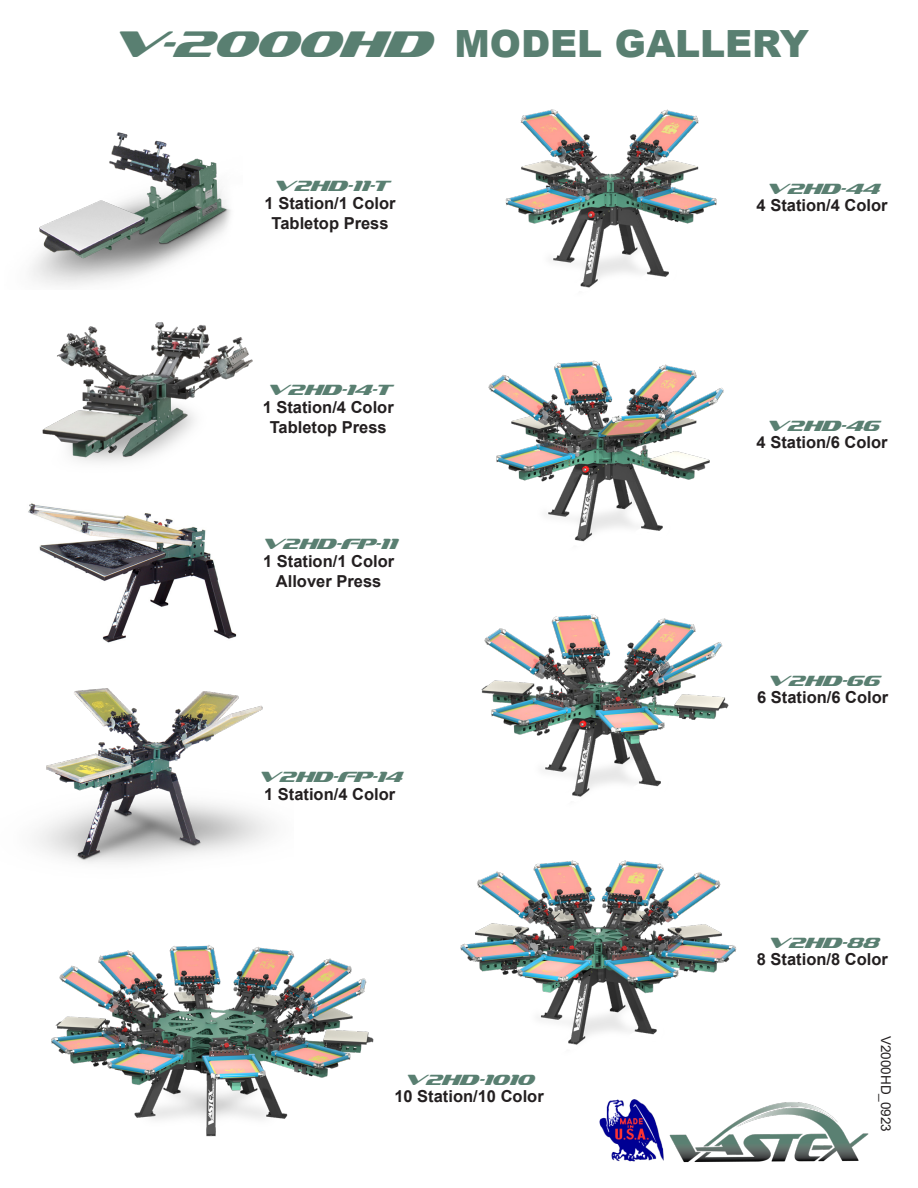
<style>
.page{position:relative;width:918px;height:1188px;background:#fff}
.page>*{position:absolute;margin:0;border:0;box-sizing:border-box;transform-origin:0 0}
.t1{font:900 37.5px "Arial";color:#597f71}
.t2{font:700 16.5px "Arial";color:#231f20}
.t3{font:italic 15px "Sofachrome Rg";color:#597f71}
.t4{font:13.5px "Arial";color:#231f20}
.s1{font-family:"Sofachrome Rg";font-weight:400;font-style:italic}
</style>
<div class="page">
<img style="left:599px;top:1100px;width:58px;height:61px">
<img style="left:31px;top:132px;width:200px;height:154px">
<img style="left:42px;top:322px;width:211px;height:140px">
<img style="left:28px;top:503px;width:209px;height:140px">
<img style="left:37px;top:688px;width:235px;height:175px">
<img style="left:505px;top:109px;width:212px;height:179px">
<img style="left:488px;top:360px;width:236px;height:182px">
<img style="left:460px;top:860px;width:277px;height:185px">
<img style="left:51px;top:945px;width:323px;height:192px">
<img style="left:481px;top:614px;width:248px;height:183px">
<img style="left:657px;top:1102px;width:212px;height:61px">
<p class="t1" style="left:109px;top:17px;width:702px"><span class="s1">V-2000HD</span> MODEL GALLERY</p>
<p class="t3" style="left:272px;top:177px;width:117px">V2hd-11-t</p>
<p class="t2" style="left:265px;top:192px;width:133px">1 Station/1 Color</p>
<p class="t2" style="left:272px;top:212px;width:119px">Tabletop Press</p>
<p class="t3" style="left:266px;top:381px;width:126px">V2hd-14-t</p>
<p class="t2" style="left:263px;top:396px;width:133px">1 Station/4 Color</p>
<p class="t2" style="left:270px;top:416px;width:119px">Tabletop Press</p>
<p class="t3" style="left:261px;top:535px;width:137px">V2hd-fp-11</p>
<p class="t2" style="left:263px;top:550px;width:133px">1 Station/1 Color</p>
<p class="t2" style="left:276px;top:570px;width:107px">Allover Press</p>
<p class="t3" style="left:257px;top:767px;width:145px">V2hd-fp-14</p>
<p class="t2" style="left:264px;top:783px;width:133px">1 Station/4 Color</p>
<p class="t3" style="left:403px;top:1070px;width:131px">V2hd-1010</p>
<p class="t2" style="left:394px;top:1084px;width:151px">10 Station/10 Color</p>
<p class="t3" style="left:765px;top:179px;width:115px">V2hd-44</p>
<p class="t2" style="left:757px;top:193px;width:133px">4 Station/4 Color</p>
<p class="t3" style="left:765px;top:416px;width:114px">V2hd-46</p>
<p class="t2" style="left:757px;top:430px;width:133px">4 Station/6 Color</p>
<p class="t3" style="left:766px;top:671px;width:114px">V2hd-66</p>
<p class="t2" style="left:757px;top:685px;width:133px">6 Station/6 Color</p>
<p class="t3" style="left:766px;top:934px;width:113px">V2hd-88</p>
<p class="t2" style="left:757px;top:948px;width:133px">8 Station/8 Color</p>
<p class="t4" style="left:895px;top:1036px;width:98px;rotate:90deg">V2000HD_0923</p>
</div>
